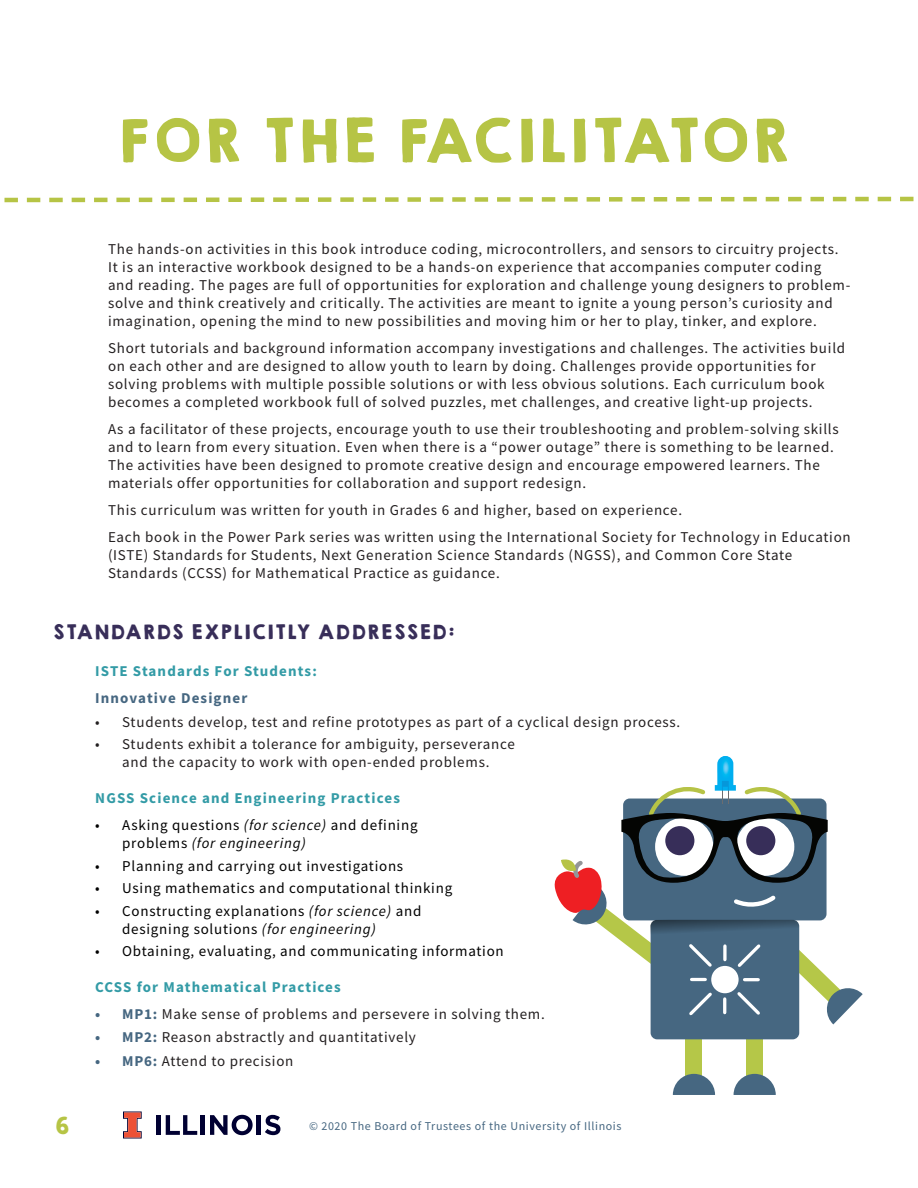
<style>
.page{position:relative;width:918px;height:1188px;background:#fff}
.page>*{position:absolute;margin:0;border:0;box-sizing:border-box;transform-origin:0 0}
.t1{font:54px "KGHAPPY Solid";letter-spacing:.025em;color:#b6c445}
.t2{font:21px "KGHAPPY Solid";color:#b6c445}
.t3{font:18px "KGHAPPY Solid";letter-spacing:.05em;color:#382e59}
.t4{font:15px/18px "Source Sans Pro";letter-spacing:.05em;color:#231f20}
.t5{font:15px "Source Sans Pro";letter-spacing:.05em;color:#000}
.t6{font:700 15px "Source Sans Pro";letter-spacing:.075em;color:#339ba6}
.t7{font:italic 15px "Source Sans Pro";letter-spacing:.05em;color:#000}
.t8{font:700 15px "Source Sans Pro";letter-spacing:.075em;color:#466781}
.t9{font:12px "Source Sans Pro";letter-spacing:.05em;color:#466781}
.s1{font-style:italic}
.s2{font-style:normal}
.s3{font-weight:700;color:#466781}
</style>
<div class="page">
<div style="left:156px;top:1115px;width:5px;height:20px;background:#000032"></div>
<svg style="left:166px;top:1115px;width:31px;height:20px"></svg>
<hr style="left:201px;top:1115px;width:4px;height:20px;background:#000032">
<svg style="left:210px;top:1115px;width:43px;height:20px"></svg>
<hr style="left:257px;top:1115px;width:4px;height:20px;background:#000032">
<svg style="left:265px;top:1115px;width:15px;height:20px"></svg>
<svg style="left:123px;top:1112px;width:19px;height:26px"></svg>
<div style="left:746px;top:1032px;width:17px;height:56px;background:#b5c748"></div>
<div style="left:685px;top:1032px;width:17px;height:56px;background:#b5c748"></div>
<svg style="left:673px;top:1074px;width:42px;height:21px"></svg>
<svg style="left:734px;top:1074px;width:42px;height:21px"></svg>
<div style="left:651px;top:920px;width:148px;height:119px;background:#466781;border-radius:7px"></div>
<svg style="left:554px;top:756px;width:309px;height:268px"></svg>
<svg style="left:4px;top:196px;width:910px;height:7px"></svg>
<p class="t1" style="left:116px;top:99px;width:674px">FOR THE FACILITATOR</p>
<p class="t4" style="left:108px;top:240px;width:744px">The hands-on activities in this book introduce coding, microcontrollers, and sensors to circuitry projects.<br>It is an interactive workbook designed to be a hands-on experience that accompanies computer coding and reading. The pages are full of opportunities for exploration and challenge young designers to problem&shy;solve and think creatively and critically. The activities are meant to ignite a young person’s curiosity and imagination, opening the mind to new possibilities and moving him or her to play, tinker, and explore.</p>
<p class="t4" style="left:108px;top:339px;width:739px">Short tutorials and background information accompany investigations and challenges. The activities build on each other and are designed to allow youth to learn by doing. Challenges provide opportunities for solving problems with multiple possible solutions or with less obvious solutions. Each curriculum book becomes a completed workbook full of solved puzzles, met challenges, and creative light-up projects.</p>
<p class="t4" style="left:108px;top:420px;width:732px">As a facilitator of these projects, encourage youth to use their troubleshooting and problem-solving skills and to learn from every situation. Even when there is a “power outage” there is something to be learned.<br>The activities have been designed to promote creative design and encourage empowered learners. The materials offer opportunities for collaboration and support redesign.</p>
<p class="t4" style="left:108px;top:501px;width:576px">This curriculum was written for youth in Grades 6 and higher, based on experience.</p>
<p class="t4" style="left:108px;top:528px;width:744px">Each book in the Power Park series was written using the International Society for Technology in Education (ISTE) Standards for Students, Next Generation Science Standards (NGSS), and Common Core State<br>Standards (CCSS) for Mathematical Practice as guidance.</p>
<p class="t3" style="left:52px;top:618px;width:403px">STANDARDS EXPLICITLY ADDRESSED:</p>
<p class="t6" style="left:95px;top:660px;width:223px">ISTE Standards For Students:</p>
<p class="t8" style="left:95px;top:687px;width:154px">Innovative Designer</p>
<p class="t4" style="left:95px;top:713px;width:587px">• Students develop, test and refine prototypes as part of a cyclical design process.</p>
<p class="t4" style="left:95px;top:735px;width:421px">• Students exhibit a tolerance for ambiguity, perseverance</p>
<p class="t4" style="left:122px;top:753px;width:369px">and the capacity to work with open-ended problems.</p>
<p class="t6" style="left:95px;top:788px;width:306px">NGSS Science and Engineering Practices</p>
<p class="t5" style="left:95px;top:816px;width:324px">• Asking questions <span class="s1">(for science)</span> and defining</p>
<p class="t7" style="left:122px;top:834px;width:185px"><span class="s2">problems</span> (for engineering)</p>
<p class="t5" style="left:95px;top:856px;width:310px">• Planning and carrying out investigations</p>
<p class="t5" style="left:95px;top:879px;width:358px">• Using mathematics and computational thinking</p>
<p class="t5" style="left:95px;top:901px;width:328px">• Constructing explanations <span class="s1">(for science)</span> and</p>
<p class="t5" style="left:122px;top:919px;width:255px">designing solutions <span class="s1">(for engineering)</span></p>
<p class="t5" style="left:95px;top:942px;width:410px">• Obtaining, evaluating, and communicating information</p>
<p class="t6" style="left:95px;top:977px;width:247px">CCSS for Mathematical Practices</p>
<p class="t4" style="left:95px;top:1005px;width:451px"><span class="s3">• MP1:</span> Make sense of problems and persevere in solving them.</p>
<p class="t4" style="left:95px;top:1028px;width:322px"><span class="s3">• MP2:</span> Reason abstractly and quantitatively</p>
<p class="t4" style="left:95px;top:1052px;width:200px"><span class="s3">• MP6:</span> Attend to precision</p>
<h2 class="t2" style="left:54px;top:1110px;width:17px">6</h2>
<p class="t9" style="left:309px;top:1119px;width:314px">© 2020 The Board of Trustees of the University of Illinois</p>
</div>
